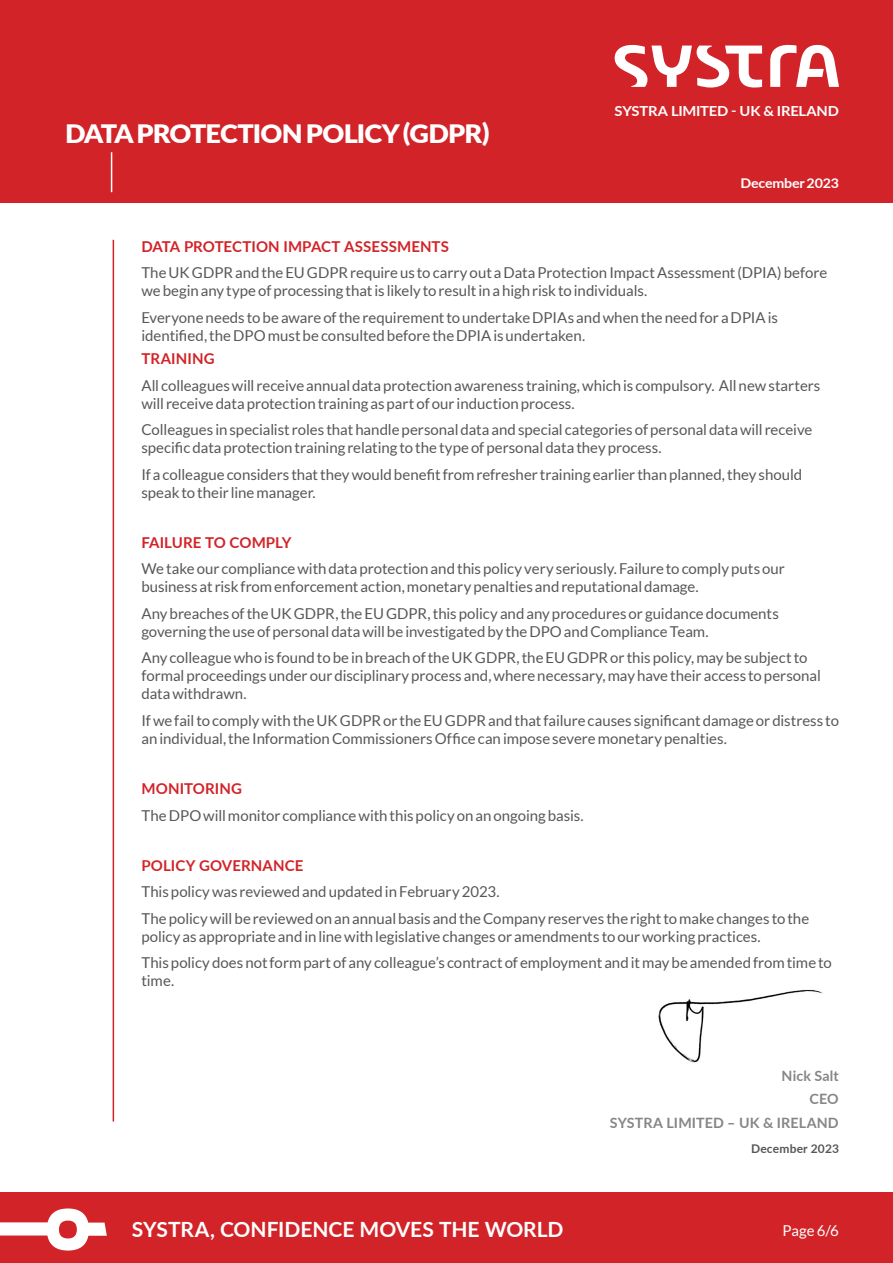
<style>
.page{position:relative;width:893px;height:1263px;background:#fff}
.page>*{position:absolute;margin:0;border:0;box-sizing:border-box;transform-origin:0 0}
.t1{font:900 25.35px "Lato";letter-spacing:-.035em;color:#fff;scale:1.06 1}
.t2{font:700 21px "Lato";color:#fff}
.t3{font:15px/18px "Lato";color:#575756}
.t4{font:700 15px "Lato";letter-spacing:.005em;color:#d22328}
.t5{font:15px "Lato";color:#fff}
.t6{font:700 14.25px/23.5px "Lato";letter-spacing:.01em;color:#878586;text-align:right}
.t7{font:700 13.8px "Lato";letter-spacing:-.015em;color:#fff;scale:1.06 1}
.t8{font:700 13.35px "Lato";letter-spacing:-.01em;color:#fff;scale:1.06 1}
.t9{font:700 12px "Lato";letter-spacing:.015em;color:#575756}
</style>
<div class="page">
<div style="left:0;top:1192px;width:893px;height:71px;background:#d22328"></div>
<svg style="left:0;top:1208px;width:107px;height:42px"></svg>
<div style="left:0;top:0;width:893px;height:202px;background:#d22328"></div>
<hr style="left:111px;top:152px;width:1px;height:40px;background:#fff">
<svg style="left:770px;top:45px;width:69px;height:42px"></svg>
<svg style="left:615px;top:45px;width:147px;height:43px"></svg>
<hr style="left:113px;top:240px;width:1px;height:881px;background:#d22328">
<img style="left:658px;top:990px;width:165px;height:73px">
<h1 class="t1" style="left:65px;top:115px;width:402px">DATA PROTECTION POLICY (GDPR)</h1>
<p class="t7" style="left:615px;top:101px;width:213px">SYSTRA LIMITED - UK &amp; IRELAND</p>
<p class="t8" style="left:740px;top:178px;width:94px">December 2023</p>
<p class="t4" style="left:141px;top:240px;width:309px">DATA PROTECTION IMPACT ASSESSMENTS</p>
<p class="t3" style="left:141px;top:265px;width:687px">The UK GDPR and the EU GDPR require us to carry out a Data Protection Impact Assessment (DPIA) before we begin any type of processing that is likely to result in a high risk to individuals.</p>
<p class="t3" style="left:141px;top:309px;width:638px">Everyone needs to be aware of the requirement to undertake DPIAs and when the need for a DPIA is identified, the DPO must be consulted before the DPIA is undertaken.</p>
<p class="t4" style="left:141px;top:353px;width:75px">TRAINING</p>
<p class="t3" style="left:141px;top:377px;width:681px">All colleagues will receive annual data protection awareness training, which is compulsory. All new starters will receive data protection training as part of our induction process.</p>
<p class="t3" style="left:141px;top:422px;width:672px">Colleagues in specialist roles that handle personal data and special categories of personal data will receive specific data protection training relating to the type of personal data they process.</p>
<p class="t3" style="left:141px;top:465px;width:662px">If a colleague considers that they would benefit from refresher training earlier than planned, they should speak to their line manager.</p>
<p class="t4" style="left:141px;top:536px;width:152px">FAILURE TO COMPLY</p>
<p class="t3" style="left:141px;top:561px;width:645px">We take our compliance with data protection and this policy very seriously. Failure to comply puts our business at risk from enforcement action, monetary penalties and reputational damage.</p>
<p class="t3" style="left:141px;top:605px;width:639px">Any breaches of the UK GDPR, the EU GDPR, this policy and any procedures or guidance documents governing the use of personal data will be investigated by the DPO and Compliance Team.</p>
<p class="t3" style="left:141px;top:649px;width:681px">Any colleague who is found to be in breach of the UK GDPR, the EU GDPR or this policy, may be subject to formal proceedings under our disciplinary process and, where necessary, may have their access to personal data withdrawn.</p>
<p class="t3" style="left:141px;top:711px;width:699px">If we fail to comply with the UK GDPR or the EU GDPR and that failure causes significant damage or distress to an individual, the Information Commissioners Office can impose severe monetary penalties.</p>
<p class="t4" style="left:141px;top:782px;width:102px">MONITORING</p>
<p class="t3" style="left:141px;top:806px;width:444px">The DPO will monitor compliance with this policy on an ongoing basis.</p>
<p class="t4" style="left:141px;top:859px;width:163px">POLICY GOVERNANCE</p>
<p class="t3" style="left:141px;top:879px;width:669px;line-height:26.5px">This policy was reviewed and updated in February 2023.<br>The policy will be reviewed on an annual basis and the Company reserves the right to make changes to the</p>
<p class="t3" style="left:141px;top:924px;width:692px;line-height:26.5px">policy as appropriate and in line with legislative changes or amendments to our working practices.<br>This policy does not form part of any colleague’s contract of employment and it may be amended from time to</p>
<p class="t3" style="left:141px;top:973px;width:34px">time.</p>
<p class="t6" style="left:610px;top:1064px;width:231px">Nick Salt<br>CEO<br>SYSTRA LIMITED – UK &amp; IRELAND</p>
<p class="t9" style="left:751px;top:1143px;width:89px">December 2023</p>
<h2 class="t2" style="left:132px;top:1221px;width:433px">SYSTRA, CONFIDENCE MOVES THE WORLD</h2>
<p class="t5" style="left:782px;top:1224px;width:58px">Page 6/6</p>
</div>
